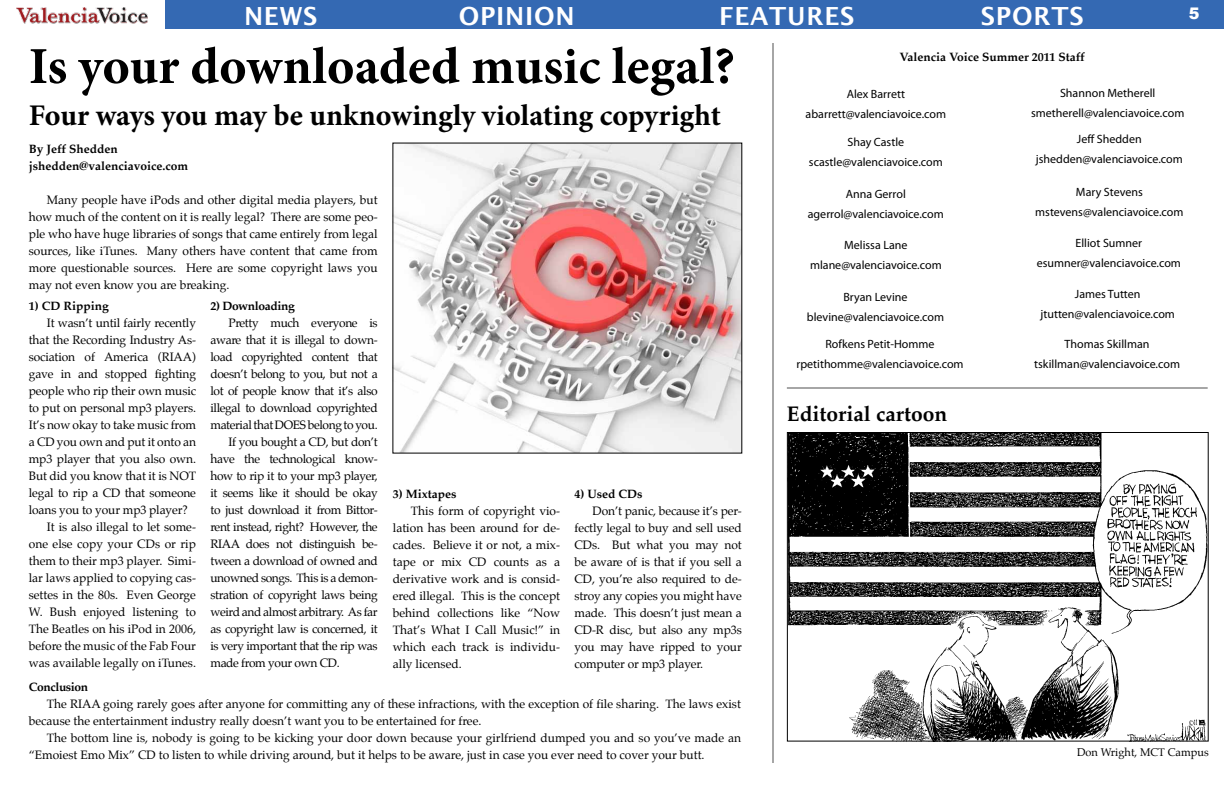
<style>
.page{position:relative;width:1224px;height:792px;background:#fff}
.page>*{position:absolute;margin:0;border:0;box-sizing:border-box;transform-origin:0 0}
.t1{font:700 52px "Minion Pro";letter-spacing:.005em;color:#000}
.t2{font:700 30px "Minion Pro";color:#000}
.t3{font:600 25px "Lucida Sans";letter-spacing:.03em;color:#fff}
.t4{font:700 21px "Palatino";color:#000}
.t5{font:900 16px "Arial";color:#fff}
.t6{font:12px/17px "Palatino";letter-spacing:-.01em;color:#000;text-align:justify}
.t7{font:12px "Palatino";letter-spacing:-.03em;color:#000}
.t8{font:12px/20px "Myriad Pro";color:#000;text-align:center}
.t9{font:700 12px/17px "Palatino";color:#000}
.t10{font:700 12px "Palatino";letter-spacing:-.03em;color:#000}
.t11{font:11px "Palatino";color:#000}
</style>
<div class="page">
<div style="left:166px;top:1px;width:479px;height:28px;background:#3469b3"></div>
<div style="left:630px;top:1px;width:594px;height:28px;background:#3469b3"></div>
<hr style="left:772px;top:43px;width:2px;height:720px;background:#000">
<img style="left:394px;top:145px;width:346px;height:307px">
<img style="left:17px;top:8px;width:130px;height:16px">
<hr style="left:787px;top:388px;width:421px;height:1px;background:#000">
<img style="left:789px;top:434px;width:418px;height:306px">
<div style="left:787px;top:432px;width:422px;height:310px;border:1px solid #000"></div>
<h3 class="t3" style="left:244px;top:1px;width:75px">NEWS</h3>
<h3 class="t3" style="left:459px;top:2px;width:118px">OPINION</h3>
<h3 class="t3" style="left:719px;top:2px;width:137px">FEATURES</h3>
<h3 class="t3" style="left:981px;top:2px;width:104px">SPORTS</h3>
<h1 class="t1" style="left:29px;top:30px;width:708px">Is your downloaded music legal?</h1>
<h2 class="t2" style="left:29px;top:94px;width:694px">Four ways you may be unknowingly violating copyright</h2>
<h3 class="t5" style="left:1189px;top:2px;width:12px">5</h3>
<p class="t9" style="left:900px;top:48px;width:187px">Valencia Voice Summer 2011 Staff</p>
<p class="t8" style="left:806px;top:83px;width:142px">Alex Barrett abarrett@valenciavoice.com</p>
<p class="t8" style="left:1031px;top:82px;width:155px">Shannon Metherell smetherell@valenciavoice.com</p>
<p class="t9" style="left:29px;top:140px;width:161px">By Jeff Shedden jshedden@valenciavoice.com</p>
<p class="t6" style="left:29px;top:192px;width:350px;text-indent:18px">Many people have iPods and other digital media players, but how much of the content on it is really legal? There are some peo&shy;ple who have huge libraries of songs that came entirely from legal sources, like iTunes. Many others have content that came from more questionable sources. Here are some copyright laws you may not even know you are breaking.</p>
<p class="t9" style="left:29px;top:297px;width:81px">1) CD Ripping</p>
<p class="t6" style="left:47px;top:315px;width:151px">It wasn’t until fairly recently</p>
<p class="t6" style="left:29px;top:332px;width:169px">that the Recording Industry As-</p>
<p class="t6" style="left:29px;top:349px;width:169px">sociation of America (RIAA)</p>
<p class="t6" style="left:29px;top:366px;width:169px">gave in and stopped fighting</p>
<p class="t6" style="left:29px;top:383px;width:169px">people who rip their own music</p>
<p class="t6" style="left:29px;top:400px;width:169px">to put on personal mp3 players.</p>
<p class="t6" style="left:29px;top:417px;width:169px">It’s now okay to take music from</p>
<p class="t6" style="left:29px;top:434px;width:169px">a CD you own and put it onto an</p>
<p class="t6" style="left:29px;top:451px;width:169px">mp3 player that you also own.</p>
<p class="t6" style="left:29px;top:468px;width:169px">But did you know that it is NOT</p>
<p class="t6" style="left:29px;top:485px;width:169px">legal to rip a CD that someone</p>
<p class="t6" style="left:29px;top:502px;width:160px">loans you to your mp3 player?</p>
<p class="t6" style="left:47px;top:519px;width:151px">It is also illegal to let some-</p>
<p class="t6" style="left:29px;top:536px;width:169px">one else copy your CDs or rip</p>
<p class="t6" style="left:29px;top:553px;width:169px">them to their mp3 player. Simi-</p>
<p class="t6" style="left:29px;top:570px;width:169px">lar laws applied to copying cas-</p>
<p class="t6" style="left:29px;top:587px;width:169px">settes in the 80s. Even George</p>
<p class="t6" style="left:29px;top:604px;width:169px">W. Bush enjoyed listening to</p>
<p class="t6" style="left:29px;top:621px;width:169px">The Beatles on his iPod in 2006,</p>
<p class="t6" style="left:29px;top:638px;width:169px">before the music of the Fab Four</p>
<p class="t6" style="left:29px;top:655px;width:169px">was available legally on iTunes.</p>
<p class="t10" style="left:210px;top:296px;width:86px">2) Downloading</p>
<p class="t7" style="left:228px;top:313px;width:151px">Pretty much everyone is</p>
<p class="t7" style="left:210px;top:330px;width:169px">aware that it is illegal to down-</p>
<p class="t7" style="left:210px;top:347px;width:169px">load copyrighted content that</p>
<p class="t7" style="left:210px;top:364px;width:169px">doesn’t belong to you, but not a</p>
<p class="t7" style="left:210px;top:381px;width:169px">lot of people know that it’s also</p>
<p class="t7" style="left:210px;top:398px;width:169px">illegal to download copyrighted</p>
<p class="t7" style="left:210px;top:415px;width:169px">material that DOES belong to you.</p>
<p class="t7" style="left:228px;top:432px;width:151px">If you bought a CD, but don’t</p>
<p class="t7" style="left:210px;top:449px;width:169px">have the technological know-</p>
<p class="t7" style="left:210px;top:466px;width:169px">how to rip it to your mp3 player,</p>
<p class="t7" style="left:210px;top:483px;width:169px">it seems like it should be okay</p>
<p class="t7" style="left:210px;top:500px;width:169px">to just download it from Bittor-</p>
<p class="t7" style="left:210px;top:517px;width:169px">rent instead, right? However, the</p>
<p class="t7" style="left:210px;top:534px;width:169px">RIAA does not distinguish be-</p>
<p class="t7" style="left:210px;top:551px;width:169px">tween a download of owned and</p>
<p class="t7" style="left:210px;top:568px;width:169px">unowned songs. This is a demon-</p>
<p class="t7" style="left:210px;top:585px;width:169px">stration of copyright laws being</p>
<p class="t7" style="left:210px;top:602px;width:169px">weird and almost arbitrary. As far</p>
<p class="t7" style="left:210px;top:619px;width:169px">as copyright law is concerned, it</p>
<p class="t7" style="left:210px;top:636px;width:169px">is very important that the rip was</p>
<p class="t7" style="left:210px;top:653px;width:131px">made from your own CD.</p>
<p class="t9" style="left:393px;top:485px;width:65px">3) Mixtapes</p>
<p class="t6" style="left:393px;top:502px;width:169px;text-indent:18px">This form of copyright vio&shy;lation has been around for de&shy;cades. Believe it or not, a mix&shy;tape or mix CD counts as a derivative work and is consid&shy;ered illegal. This is the concept behind collections like “Now That’s What I Call Music!” in which each track is individu&shy;ally licensed.</p>
<p class="t9" style="left:575px;top:485px;width:69px">4) Used CDs</p>
<p class="t6" style="left:575px;top:502px;width:169px;text-indent:18px">Don’t panic, because it’s per&shy;fectly legal to buy and sell used CDs. But what you may not be aware of is that if you sell a CD, you’re also required to de&shy;stroy any copies you might have made. This doesn’t just mean a CD-R disc, but also any mp3s you may have ripped to your computer or mp3 player.</p>
<p class="t10" style="left:29px;top:677px;width:61px">Conclusion</p>
<p class="t6" style="left:29px;top:696px;width:714px;text-indent:18px">The RIAA going rarely goes after anyone for committing any of these infractions, with the exception of file sharing. The laws exist because the entertainment industry really doesn’t want you to be entertained for free.</p>
<p class="t6" style="left:29px;top:730px;width:714px;text-indent:18px">The bottom line is, nobody is going to be kicking your door down because your girlfriend dumped you and so you’ve made an “Emoiest Emo Mix” CD to listen to while driving around, but it helps to be aware, just in case you ever need to cover your butt.</p>
<p class="t8" style="left:809px;top:132px;width:135px">Shay Castle scastle@valenciavoice.com</p>
<p class="t8" style="left:808px;top:184px;width:138px">Anna Gerrol agerrol@valenciavoice.com</p>
<p class="t8" style="left:810px;top:235px;width:133px">Melissa Lane mlane@valenciavoice.com</p>
<p class="t8" style="left:1036px;top:129px;width:148px">Jeff Shedden jshedden@valenciavoice.com</p>
<p class="t8" style="left:1035px;top:182px;width:150px">Mary Stevens mstevens@valenciavoice.com</p>
<p class="t8" style="left:1037px;top:233px;width:146px">Elliot Sumner esumner@valenciavoice.com</p>
<p class="t8" style="left:807px;top:287px;width:139px">Bryan Levine blevine@valenciavoice.com</p>
<p class="t8" style="left:1041px;top:284px;width:136px">James Tutten jtutten@valenciavoice.com</p>
<p class="t8" style="left:796px;top:334px;width:169px">Rofkens Petit-Homme rpetithomme@valenciavoice.com</p>
<h3 class="t4" style="left:787px;top:396px;width:162px">Editorial cartoon</h3>
<p class="t8" style="left:1034px;top:333px;width:147px">Thomas Skillman tskillman@valenciavoice.com</p>
<p class="t11" style="left:1077px;top:743px;width:133px">Don Wright, MCT Campus</p>
</div>
